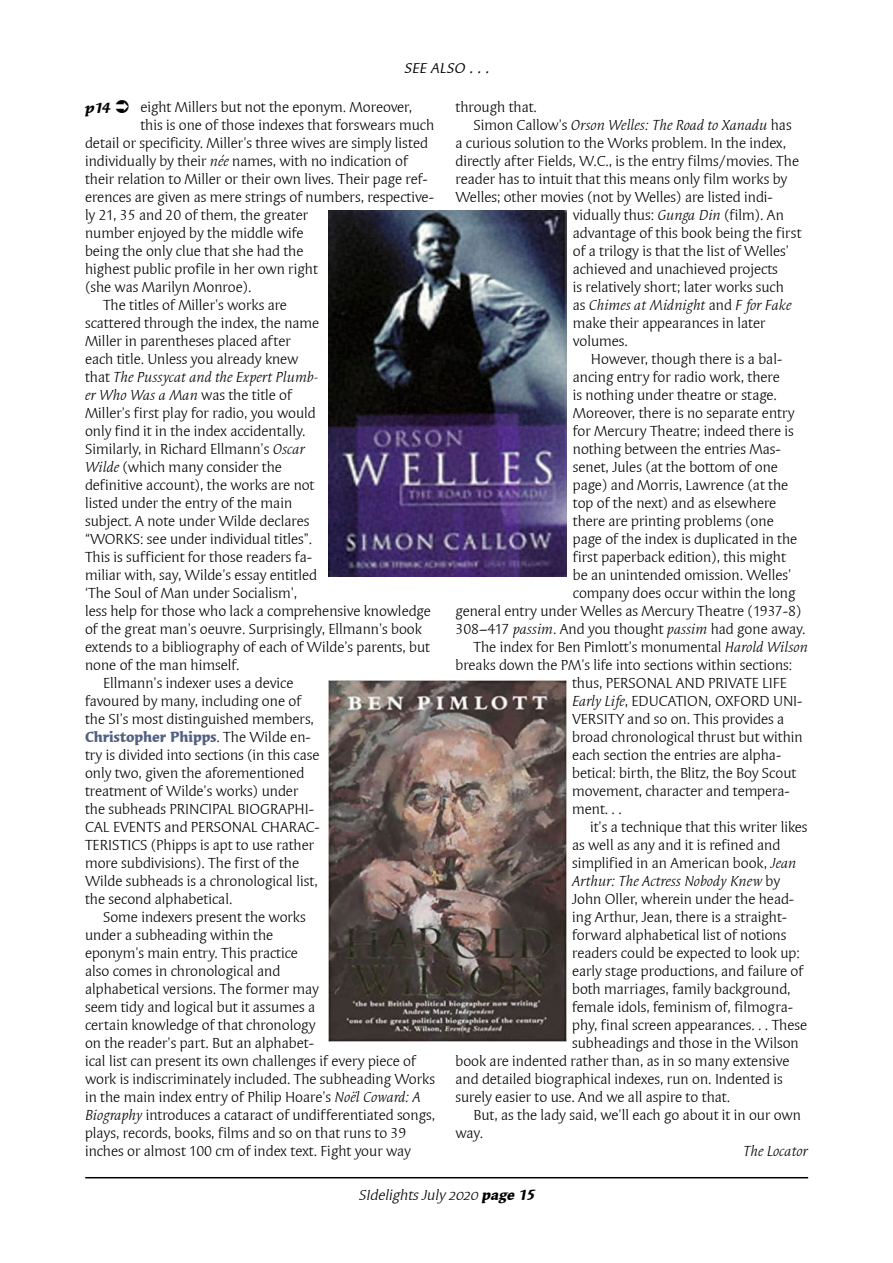
<style>
.page{position:relative;width:893px;height:1263px;background:#fff}
.page>*{position:absolute;margin:0;border:0;box-sizing:border-box;transform-origin:0 0}
.t1{font:italic 18px "Syndor SCITCTT Book";color:#000}
.t2{font:15px/18px "Syndor ITCTT Book";color:#000}
.t3{font:italic 15px "Syndor ITCTT Book";color:#000}
.t4{font:15px "Syndor ITCTT Bold";color:#526181}
.t5{font:italic 15px "Syndor OSITCTT Book";color:#000}
.t6{font:italic 15px "Syndor ITCTT Bold";color:#000}
.s1{font-style:italic}
.s2{font-style:normal}
.s3{font-family:"Syndor ITCTT Book";color:#000}
.s4{font-family:"Syndor ITCTT Bold"}
</style>
<div class="page">
<hr style="left:85px;top:1177px;width:723px;height:1px;background:#000">
<img style="left:328px;top:680px;width:238px;height:362px">
<img style="left:329px;top:211px;width:237px;height:365px">
<p class="t1" style="left:404px;top:57px;width:91px">see also ...</p>
<p class="t2" style="left:140px;top:98px;width:273px">eight Millers but not the eponym. Moreover,</p>
<p class="t2" style="left:140px;top:116px;width:295px">this is one of those indexes that forswears much</p>
<p class="t2" style="left:85px;top:134px;width:344px">detail or specificity. Miller’s three wives are simply listed</p>
<p class="t2" style="left:85px;top:152px;width:324px">individually by their <span class="s1">née</span> names, with no indication of</p>
<p class="t2" style="left:85px;top:170px;width:344px">their relation to Miller or their own lives. Their page ref-</p>
<p class="t2" style="left:85px;top:188px;width:350px">erences are given as mere strings of numbers, respective-</p>
<p class="t2" style="left:85px;top:206px;width:225px">ly 21, 35 and 20 of them, the greater</p>
<p class="t2" style="left:85px;top:224px;width:220px">number enjoyed by the middle wife</p>
<p class="t2" style="left:85px;top:242px;width:220px">being the only clue that she had the</p>
<p class="t2" style="left:85px;top:260px;width:234px">highest public profile in her own right</p>
<p class="t2" style="left:85px;top:278px;width:168px">(she was Marilyn Monroe).</p>
<p class="t2" style="left:103px;top:296px;width:185px">The titles of Miller’s works are</p>
<p class="t2" style="left:85px;top:314px;width:236px">scattered through the index, the name</p>
<p class="t2" style="left:85px;top:332px;width:207px">Miller in parentheses placed after</p>
<p class="t2" style="left:85px;top:350px;width:215px">each title. Unless you already knew</p>
<p class="t3" style="left:85px;top:369px;width:235px"><span class="s2">that</span> The Pussycat and the Expert Plumb-</p>
<p class="t2" style="left:85px;top:386px;width:208px"><span class="s1">er Who Was a Man</span> was the title of</p>
<p class="t2" style="left:85px;top:404px;width:232px">Miller’s first play for radio, you would</p>
<p class="t2" style="left:85px;top:422px;width:222px">only find it in the index accidentally.</p>
<p class="t2" style="left:85px;top:440px;width:221px">Similarly, in Richard Ellmann’s <span class="s1">Oscar</span></p>
<p class="t2" style="left:85px;top:458px;width:198px"><span class="s1">Wilde</span> (which many consider the</p>
<p class="t2" style="left:85px;top:476px;width:231px">definitive account), the works are not</p>
<p class="t2" style="left:85px;top:494px;width:209px">listed under the entry of the main</p>
<p class="t2" style="left:85px;top:512px;width:226px">subject. A note under Wilde declares</p>
<p class="t2" style="left:85px;top:530px;width:229px">“WORKS: see under individual titles”.</p>
<p class="t2" style="left:85px;top:548px;width:229px">This is sufficient for those readers fa-</p>
<p class="t2" style="left:85px;top:566px;width:233px">miliar with, say, Wilde’s essay entitled</p>
<p class="t2" style="left:85px;top:584px;width:214px">‘The Soul of Man under Socialism’,</p>
<p class="t2" style="left:85px;top:602px;width:347px">less help for those who lack a comprehensive knowledge</p>
<p class="t2" style="left:85px;top:620px;width:338px">of the great man’s oeuvre. Surprisingly, Ellmann’s book</p>
<p class="t2" style="left:85px;top:638px;width:346px">extends to a bibliography of each of Wilde’s parents, but</p>
<p class="t2" style="left:85px;top:656px;width:156px">none of the man himself.</p>
<p class="t2" style="left:103px;top:674px;width:192px">Ellmann’s indexer uses a device</p>
<p class="t2" style="left:85px;top:692px;width:218px">favoured by many, including one of</p>
<p class="t2" style="left:85px;top:710px;width:230px">the SI’s most distinguished members,</p>
<p class="t4" style="left:85px;top:728px;width:227px">Christopher Phipps<span class="s3">. The Wilde en-</span></p>
<p class="t2" style="left:85px;top:746px;width:236px">try is divided into sections (in this case only two, given the aforementioned treatment of Wilde’s works) under the subheads PRINCIPAL BIOGRAPHI-CAL EVENTS and PERSONAL CHARAC-TERISTICS (Phipps is apt to use rather more subdivisions). The first of the Wilde subheads is a chronological list, the second alphabetical.</p>
<p class="t2" style="left:85px;top:908px;width:352px;text-indent:18px">Some indexers present the works<br>under a subheading within the<br>eponym’s main entry. This practice<br>also comes in chronological and<br>alphabetical versions. The former may<br>seem tidy and logical but it assumes a<br>certain knowledge of that chronology<br>on the reader’s part. But an alphabet-<br>ical list can present its own challenges if every piece of work is indiscriminately included. The subheading Works in the main index entry of Philip Hoare’s <span class="s1">Noël Coward: A Biography</span> introduces a cataract of undifferentiated songs, plays, records, books, films and so on that runs to 39 inches or almost 100 cm of index text. Fight your way</p>
<p class="t6" style="left:85px;top:99px;width:27px">p14</p>
<p class="t2" style="left:455px;top:98px;width:83px">through that.</p>
<p class="t3" style="left:473px;top:117px;width:320px"><span class="s2">Simon Callow’s</span> Orson Welles: The Road to Xanadu <span class="s2">has</span></p>
<p class="t2" style="left:455px;top:134px;width:332px">a curious solution to the Works problem. In the index,</p>
<p class="t2" style="left:455px;top:152px;width:345px">directly after Fields, W.C., is the entry films/movies. The</p>
<p class="t2" style="left:455px;top:170px;width:333px">reader has to intuit that this means only film works by</p>
<p class="t2" style="left:455px;top:188px;width:319px">Welles; other movies (not by Welles) are listed indi-</p>
<p class="t2" style="left:573px;top:206px;width:213px">vidually thus: <span class="s1">Gunga Din</span> (film). An</p>
<p class="t2" style="left:573px;top:224px;width:230px">advantage of this book being the first</p>
<p class="t2" style="left:573px;top:242px;width:218px">of a trilogy is that the list of Welles’</p>
<p class="t2" style="left:573px;top:260px;width:207px">achieved and unachieved projects</p>
<p class="t2" style="left:573px;top:278px;width:213px">is relatively short; later works such</p>
<p class="t3" style="left:573px;top:297px;width:220px"><span class="s2">as</span> Chimes at Midnight <span class="s2">and</span> F for Fake</p>
<p class="t2" style="left:573px;top:314px;width:194px">make their appearances in later</p>
<p class="t2" style="left:573px;top:332px;width:57px">volumes.</p>
<p class="t2" style="left:591px;top:350px;width:193px">However, though there is a bal-</p>
<p class="t2" style="left:573px;top:368px;width:208px">ancing entry for radio work, there</p>
<p class="t2" style="left:573px;top:386px;width:206px">is nothing under theatre or stage.</p>
<p class="t2" style="left:573px;top:404px;width:223px">Moreover, there is no separate entry</p>
<p class="t2" style="left:573px;top:422px;width:223px">for Mercury Theatre; indeed there is</p>
<p class="t2" style="left:573px;top:440px;width:210px">nothing between the entries Mas-</p>
<p class="t2" style="left:573px;top:458px;width:207px">senet, Jules (at the bottom of one</p>
<p class="t2" style="left:573px;top:476px;width:217px">page) and Morris, Lawrence (at the</p>
<p class="t2" style="left:573px;top:494px;width:205px">top of the next) and as elsewhere</p>
<p class="t2" style="left:573px;top:512px;width:202px">there are printing problems (one</p>
<p class="t2" style="left:573px;top:530px;width:226px">page of the index is duplicated in the</p>
<p class="t2" style="left:573px;top:548px;width:215px">first paperback edition), this might</p>
<p class="t2" style="left:573px;top:566px;width:220px">be an unintended omission. Welles’</p>
<p class="t2" style="left:573px;top:584px;width:224px">company does occur within the long</p>
<p class="t2" style="left:455px;top:602px;width:348px">general entry under Welles as Mercury Theatre (1937-8)</p>
<p class="t2" style="left:455px;top:620px;width:352px">308–417 <span class="s1">passim</span>. And you thought <span class="s1">passim</span> had gone away.</p>
<p class="t2" style="left:473px;top:638px;width:336px">The index for Ben Pimlott’s monumental <span class="s1">Harold Wilson</span></p>
<p class="t2" style="left:455px;top:656px;width:338px">breaks down the PM’s life into sections within sections:</p>
<p class="t2" style="left:572px;top:674px;width:216px">thus, PERSONAL AND PRIVATE LIFE</p>
<p class="t2" style="left:572px;top:692px;width:232px"><span class="s1">Early Life</span>, EDUCATION, OXFORD UNI-</p>
<p class="t2" style="left:572px;top:710px;width:214px">VERSITY and so on. This provides a</p>
<p class="t2" style="left:572px;top:728px;width:232px">broad chronological thrust but within</p>
<p class="t2" style="left:572px;top:746px;width:211px">each section the entries are alpha-</p>
<p class="t2" style="left:572px;top:764px;width:226px">betical: birth, the Blitz, the Boy Scout</p>
<p class="t2" style="left:572px;top:782px;width:219px">movement, character and tempera-</p>
<p class="t2" style="left:572px;top:800px;width:51px">ment. . .</p>
<p class="t2" style="left:590px;top:818px;width:219px">it’s a technique that this writer likes</p>
<p class="t2" style="left:572px;top:836px;width:210px">as well as any and it is refined and</p>
<p class="t2" style="left:572px;top:854px;width:226px">simplified in an American book, <span class="s1">Jean</span></p>
<p class="t3" style="left:572px;top:873px;width:210px">Arthur: The Actress Nobody Knew <span class="s2">by</span></p>
<p class="t2" style="left:572px;top:890px;width:224px">John Oller, wherein under the head-</p>
<p class="t2" style="left:572px;top:908px;width:217px">ing Arthur, Jean, there is a straight-</p>
<p class="t2" style="left:572px;top:926px;width:216px">forward alphabetical list of notions</p>
<p class="t2" style="left:572px;top:944px;width:229px">readers could be expected to look up:</p>
<p class="t2" style="left:572px;top:962px;width:233px">early stage productions, and failure of</p>
<p class="t2" style="left:572px;top:980px;width:220px">both marriages, family background,</p>
<p class="t2" style="left:572px;top:998px;width:222px">female idols, feminism of, filmogra-</p>
<p class="t2" style="left:572px;top:1016px;width:237px">phy, final screen appearances. . . These</p>
<p class="t2" style="left:572px;top:1034px;width:228px">subheadings and those in the Wilson</p>
<p class="t2" style="left:455px;top:1052px;width:335px">book are indented rather than, as in so many extensive</p>
<p class="t2" style="left:455px;top:1070px;width:329px">and detailed biographical indexes, run on. Indented is</p>
<p class="t2" style="left:455px;top:1088px;width:276px">surely easier to use. And we all aspire to that.</p>
<p class="t2" style="left:473px;top:1106px;width:329px">But, as the lady said, we’ll each go about it in our own</p>
<p class="t2" style="left:455px;top:1124px;width:29px">way.</p>
<p class="t3" style="left:743px;top:1143px;width:66px">The Locator</p>
<p class="t5" style="left:359px;top:1187px;width:181px">SIdelights July 2020 <span class="s4">page 15</span></p>
</div>
